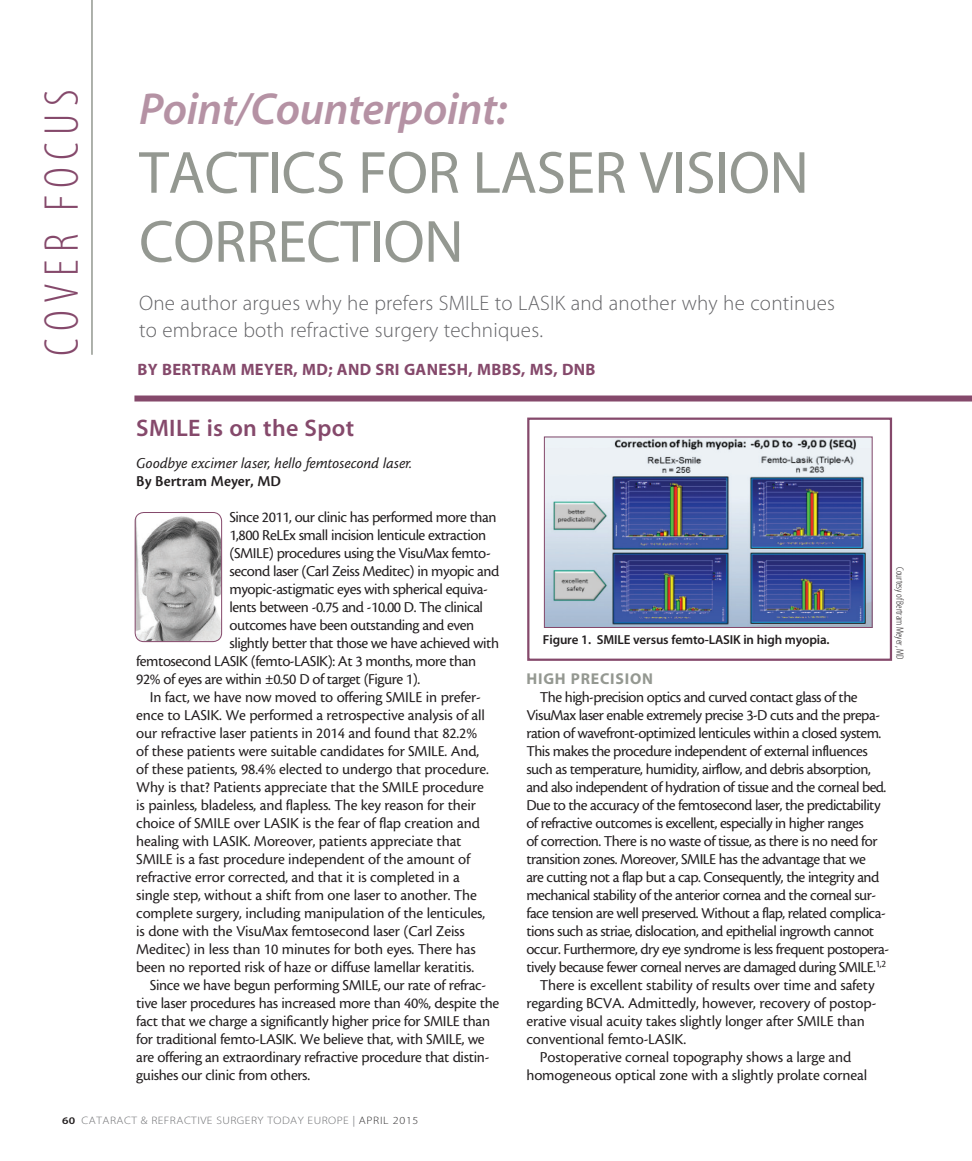
<style>
.page{position:relative;width:972px;height:1161px;background:#fff}
.page>*{position:absolute;margin:0;border:0;box-sizing:border-box;transform-origin:0 0}
.headline{font:60px/69px "Myriad MM 400 600";letter-spacing:-.01em;color:#949891}
.t1{font:49.2px "Myriad MM 215 300";letter-spacing:.15em;color:#85496b}
.headline-2{font:45px "Myriad MM It 565 600";letter-spacing:-.01em;color:#b592a4}
.Subhead_Special_no_l{font:24px "Myriad MM 565 600";letter-spacing:.015em;color:#85496b}
.deck{font:21px/27px "Myriad MM 215 600";letter-spacing:.01em;color:#636366}
.author{font:16.5px "Myriad MM 700 600";letter-spacing:.02em;color:#85496b}
.body{font:15.75px/18px "Cronos MM 408 10";letter-spacing:-.02em;color:#231f20}
.body_first{font:15.75px "Cronos MM 408 10";letter-spacing:-.03em;color:#231f20}
.Subhead_3{font:15.75px "Cronos MM It 408 10";color:#231f20}
.Subhead_2{font:15.75px "Cronos MM 574 10";color:#231f20}
.body-2{font:15.75px "Myriad MM 700 600";letter-spacing:.05em;color:#949891}
.t2{font:13.05px "Myriad MM 565 600";letter-spacing:-.01em;color:#231f20}
.t3{font:10.8px "Myriad MM 215 600";letter-spacing:.04em;color:#6c6d70;scale:1.11 1}
.footnote{font:10.5px "Myriad MM 215 300";color:#231f20}
.s1{font-family:"Myriad MM 565 600";font-size:10.2px;color:#231f20}
.s2{font-family:"Myriad MM 400 600";color:#939598}
.s3{color:#312f30}
</style>
<div class="page">
<hr style="left:91px;top:0;width:2px;height:355px;background:#949891">
<div style="left:134px;top:396px;width:838px;height:6px;background:#85496b"></div>
<img style="left:135px;top:513px;width:87px;height:129px">
<div style="left:135px;top:512px;width:87px;height:130px;border:1px solid #85496b;border-radius:9px"></div>
<div style="left:527px;top:418px;width:365px;height:243px;border:2px solid #85496b"></div>
<img style="left:546px;top:439px;width:324px;height:187px">
<div style="left:544px;top:437px;width:328px;height:191px;border:1px solid #85496b"></div>
<h2 class="t1" style="left:38px;top:356px;width:268px;rotate:-90deg">COVER FOCUS</h2>
<p class="headline-2" style="left:139px;top:87px;width:370px">Point/Counterpoint:</p>
<p class="headline" style="left:139px;top:141px;width:671px">TACTICS FOR LASER VISION<br>CORRECTION</p>
<p class="deck" style="left:139px;top:290px;width:698px">One author argues why he prefers SMILE to LASIK and another why he continues to embrace both refractive surgery techniques.</p>
<p class="author" style="left:138px;top:362px;width:459px">BY BERTRAM MEYER, MD; AND SRI GANESH, MBBS, MS, DNB</p>
<p class="Subhead_Special_no_l" style="left:136px;top:416px;width:219px">SMILE is on the Spot</p>
<p class="Subhead_3" style="left:136px;top:455px;width:277px">Goodbye excimer laser, hello femtosecond laser.</p>
<p class="Subhead_2" style="left:136px;top:473px;width:146px">By Bertram Meyer, MD</p>
<p class="body_first" style="left:230px;top:509px;width:269px">Since 2011, our clinic has performed more than</p>
<p class="body_first" style="left:230px;top:527px;width:258px">1,800 ReLEx small incision lenticule extraction</p>
<p class="body_first" style="left:230px;top:545px;width:263px">(SMILE) procedures using the VisuMax femto-</p>
<p class="body_first" style="left:230px;top:563px;width:271px">second laser (Carl Zeiss Meditec) in myopic and</p>
<p class="body_first" style="left:230px;top:581px;width:260px">myopic-astigmatic eyes with spherical equiva-</p>
<p class="body_first" style="left:230px;top:599px;width:255px">lents between -0.75 and -10.00 D. The clinical</p>
<p class="body_first" style="left:230px;top:617px;width:246px">outcomes have been outstanding and even</p>
<p class="body_first" style="left:230px;top:635px;width:271px">slightly better that those we have achieved with</p>
<p class="body_first" style="left:136px;top:653px;width:341px">femtosecond LASIK (femto-LASIK): At 3 months, more than</p>
<p class="body_first" style="left:136px;top:671px;width:285px">92% of eyes are within ±0.50 D of target (Figure 1).</p>
<p class="body" style="left:136px;top:688px;width:354px;text-indent:14px">In fact, we have now moved to offering SMILE in prefer&shy;ence to LASIK. We performed a retrospective analysis of all our refractive laser patients in 2014 and found that 82.2% of these patients were suitable candidates for SMILE. And, of these patients, 98.4% elected to undergo that procedure.<br>Why is that? Patients appreciate that the SMILE procedure is painless, bladeless, and flapless. The key reason for their choice of SMILE over LASIK is the fear of flap creation and healing with LASIK. Moreover, patients appreciate that SMILE is a fast procedure independent of the amount of refractive error corrected, and that it is completed in a single step, without a shift from one laser to another. The complete surgery, including manipulation of the lenticules, is done with the VisuMax femtosecond laser (Carl Zeiss Meditec) in less than 10 minutes for both eyes. There has been no reported risk of haze or diffuse lamellar keratitis.</p>
<p class="body" style="left:136px;top:976px;width:364px;text-indent:14px">Since we have begun performing SMILE, our rate of refrac&shy;tive laser procedures has increased more than 40%, despite the fact that we charge a significantly higher price for SMILE than for traditional femto-LASIK. We believe that, with SMILE, we are offering an extraordinary refractive procedure that distin&shy;guishes our clinic from others.</p>
<p class="t2" style="left:543px;top:633px;width:288px">Figure 1. SMILE versus femto-LASIK in high myopia.</p>
<p class="footnote" style="left:905px;top:567px;width:94px;rotate:90deg">Courtesy of Bertram Meyer, MD</p>
<p class="body-2" style="left:526px;top:671px;width:128px">HIGH PRECISION</p>
<p class="body" style="left:526px;top:688px;width:364px;text-indent:14px">The high-precision optics and curved contact glass of the VisuMax laser enable extremely precise 3-D cuts and the prepa&shy;ration of wavefront-optimized lenticules within a closed system.<br>This makes the procedure independent of external influences such as temperature, humidity, airflow, and debris absorption, and also independent of hydration of tissue and the corneal bed.<br>Due to the accuracy of the femtosecond laser, the predictability of refractive outcomes is excellent, especially in higher ranges<br>of correction. There is no waste of tissue, as there is no need for transition zones. Moreover, SMILE has the advantage that we<br>are cutting not a flap but a cap. Consequently, the integrity and mechanical stability of the anterior cornea and the corneal sur&shy;face tension are well preserved. Without a flap, related complica&shy;tions such as striae, dislocation, and epithelial ingrowth cannot occur. Furthermore, dry eye syndrome is less frequent postopera&shy;tively because fewer corneal nerves are damaged during SMILE.<sup>1,2</sup></p>
<p class="body" style="left:526px;top:976px;width:352px;text-indent:14px">There is excellent stability of results over time and safety regarding BCVA. Admittedly, however, recovery of postop&shy;erative visual acuity takes slightly longer after SMILE than conventional femto-LASIK.</p>
<p class="body" style="left:526px;top:1048px;width:342px;text-align:center">Postoperative corneal topography shows a large and homogeneous optical zone with a slightly prolate corneal</p>
<p class="t3" style="left:62px;top:1115px;width:323px"><span class="s1">60</span> CATARACT &amp; REFRACTIVE SURGERY TODAY EUROPE <span class="s2">|</span> <span class="s3">APRIL 2015</span></p>
</div>
